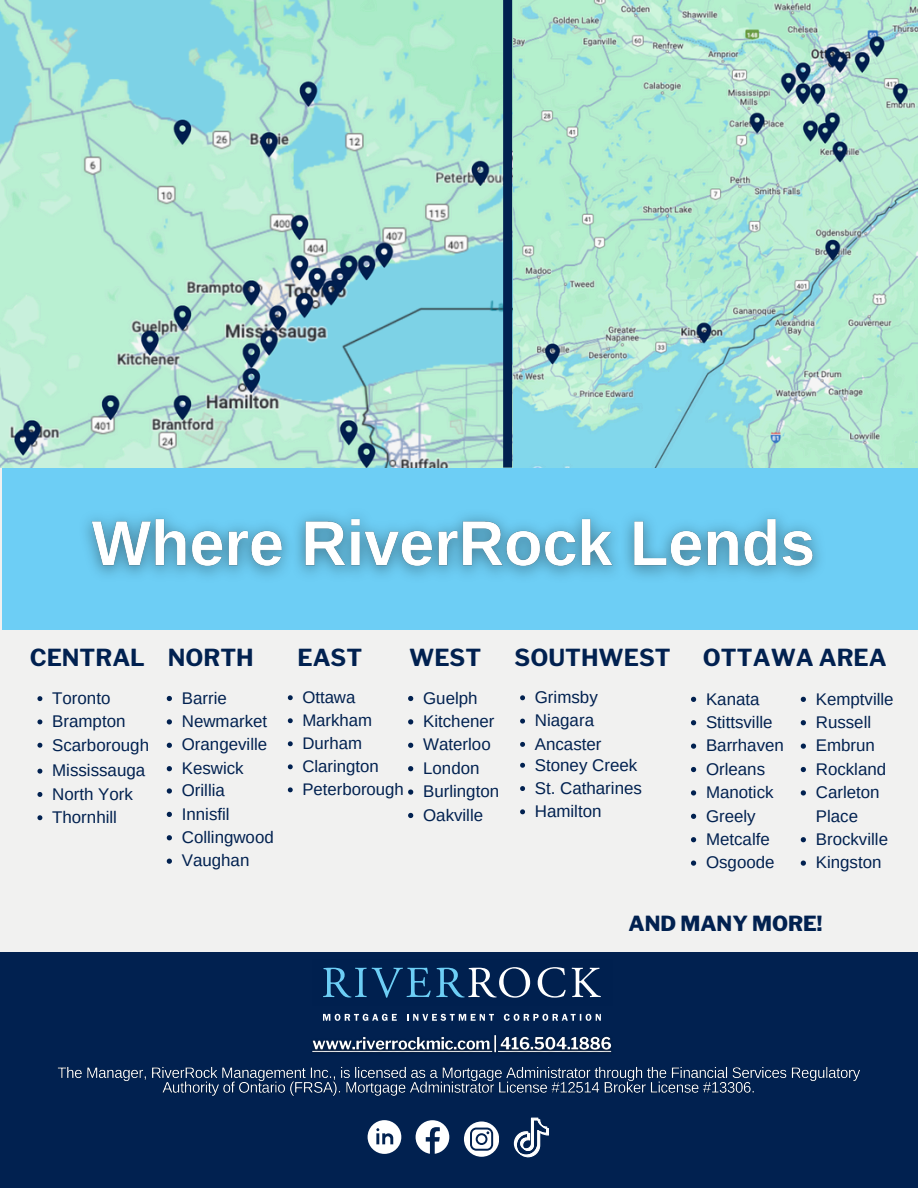
<style>
.page{position:relative;width:918px;height:1188px;background:#f1f1f0}
.page>*{position:absolute;margin:0;border:0;box-sizing:border-box;transform-origin:0 0}
.t1{font:700 23.25px "Libre Franklin";color:#012150}
.t2{font:800 20.7px "Libre Franklin";color:#012150}
.t3{font:16.95px/23.4px "Arimo";color:#012150}
.t4{font:16.8px "Arimo";color:#012150}
</style>
<div class="page">
<div style="left:0;top:952px;width:918px;height:236px;background:#012150"></div>
<svg style="left:368px;top:1120px;width:33px;height:34px"></svg>
<svg style="left:416px;top:1120px;width:33px;height:34px"></svg>
<div style="left:3px;top:468px;width:915px;height:162px;background:#6dcef5"></div>
<img style="left:0;top:0;width:514px;height:468px">
<svg style="left:323px;top:967px;width:207px;height:31px"></svg>
<svg style="left:538px;top:967px;width:28px;height:31px"></svg>
<svg style="left:572px;top:968px;width:29px;height:29px"></svg>
<svg style="left:323px;top:1014px;width:74px;height:7px"></svg>
<svg style="left:407px;top:1014px;width:87px;height:7px"></svg>
<svg style="left:504px;top:1014px;width:97px;height:7px"></svg>
<svg style="left:464px;top:1121px;width:35px;height:35px"></svg>
<svg style="left:514px;top:1118px;width:35px;height:40px"></svg>
<svg style="left:408px;top:696px;width:5px;height:5px"></svg>
<svg style="left:408px;top:719px;width:5px;height:6px"></svg>
<svg style="left:408px;top:743px;width:5px;height:5px"></svg>
<svg style="left:408px;top:766px;width:5px;height:5px"></svg>
<svg style="left:408px;top:789px;width:5px;height:6px"></svg>
<svg style="left:408px;top:813px;width:5px;height:5px"></svg>
<svg style="left:288px;top:695px;width:5px;height:5px"></svg>
<svg style="left:288px;top:718px;width:5px;height:5px"></svg>
<svg style="left:288px;top:741px;width:5px;height:5px"></svg>
<svg style="left:288px;top:764px;width:5px;height:5px"></svg>
<svg style="left:288px;top:787px;width:5px;height:5px"></svg>
<svg style="left:37px;top:696px;width:5px;height:5px"></svg>
<svg style="left:37px;top:719px;width:5px;height:5px"></svg>
<svg style="left:37px;top:743px;width:5px;height:5px"></svg>
<svg style="left:167px;top:696px;width:5px;height:5px"></svg>
<svg style="left:167px;top:719px;width:5px;height:6px"></svg>
<svg style="left:167px;top:743px;width:5px;height:5px"></svg>
<svg style="left:167px;top:766px;width:5px;height:5px"></svg>
<svg style="left:37px;top:769px;width:5px;height:5px"></svg>
<svg style="left:37px;top:792px;width:5px;height:5px"></svg>
<svg style="left:37px;top:815px;width:5px;height:5px"></svg>
<svg style="left:167px;top:788px;width:5px;height:6px"></svg>
<svg style="left:167px;top:812px;width:5px;height:5px"></svg>
<svg style="left:167px;top:835px;width:5px;height:5px"></svg>
<svg style="left:167px;top:859px;width:5px;height:5px"></svg>
<svg style="left:520px;top:695px;width:5px;height:5px"></svg>
<svg style="left:520px;top:719px;width:5px;height:5px"></svg>
<svg style="left:520px;top:742px;width:5px;height:5px"></svg>
<svg style="left:520px;top:763px;width:5px;height:5px"></svg>
<svg style="left:520px;top:786px;width:5px;height:5px"></svg>
<svg style="left:520px;top:809px;width:5px;height:5px"></svg>
<img style="left:57px;top:1066px;width:803px;height:30px">
<img style="left:312px;top:1035px;width:300px;height:18px">
<img style="left:85px;top:515px;width:735px;height:62px">
<img style="left:514px;top:0;width:404px;height:468px">
<div style="left:503px;top:0;width:9px;height:468px;background:#012150"></div>
<svg style="left:691px;top:697px;width:5px;height:5px"></svg>
<svg style="left:691px;top:720px;width:5px;height:5px"></svg>
<svg style="left:691px;top:744px;width:5px;height:5px"></svg>
<svg style="left:691px;top:767px;width:5px;height:5px"></svg>
<svg style="left:691px;top:790px;width:5px;height:6px"></svg>
<svg style="left:691px;top:814px;width:5px;height:5px"></svg>
<svg style="left:691px;top:837px;width:5px;height:5px"></svg>
<svg style="left:691px;top:861px;width:5px;height:5px"></svg>
<svg style="left:801px;top:697px;width:5px;height:5px"></svg>
<svg style="left:801px;top:720px;width:5px;height:5px"></svg>
<svg style="left:801px;top:744px;width:5px;height:5px"></svg>
<svg style="left:801px;top:767px;width:5px;height:5px"></svg>
<svg style="left:801px;top:790px;width:5px;height:6px"></svg>
<svg style="left:801px;top:837px;width:5px;height:5px"></svg>
<svg style="left:801px;top:861px;width:5px;height:5px"></svg>
<p class="t1" style="left:30px;top:644px;width:117px">CENTRAL</p>
<p class="t1" style="left:168px;top:643px;width:87px">NORTH</p>
<p class="t1" style="left:297px;top:643px;width:66px">EAST</p>
<p class="t1" style="left:409px;top:643px;width:74px">WEST</p>
<p class="t3" style="left:182px;top:686px;width:47px">Barrie</p>
<p class="t3" style="left:182px;top:710px;width:87px">Newmarket</p>
<p class="t3" style="left:182px;top:733px;width:87px">Orangeville</p>
<p class="t3" style="left:52px;top:759px;width:95px">Mississauga</p>
<p class="t3" style="left:182px;top:756px;width:63px">Keswick</p>
<p class="t3" style="left:52px;top:782px;width:82px">North York</p>
<p class="t3" style="left:52px;top:805px;width:66px">Thornhill</p>
<h2 class="t4" style="left:302px;top:688px;width:55px">Ottawa</h2>
<p class="t4" style="left:302px;top:711px;width:71px">Markham</p>
<p class="t4" style="left:302px;top:734px;width:61px">Durham</p>
<p class="t4" style="left:302px;top:757px;width:78px">Clarington</p>
<p class="t4" style="left:302px;top:780px;width:103px">Peterborough</p>
<p class="t3" style="left:423px;top:686px;width:56px">Guelph</p>
<h2 class="t3" style="left:423px;top:710px;width:73px">Kitchener</h2>
<h2 class="t3" style="left:423px;top:733px;width:69px">Waterloo</h2>
<h2 class="t3" style="left:423px;top:756px;width:58px">London</h2>
<h2 class="t3" style="left:423px;top:780px;width:78px">Burlington</h2>
<h2 class="t3" style="left:423px;top:803px;width:62px">Oakville</h2>
<p class="t3" style="left:52px;top:686px;width:60px">Toronto</p>
<p class="t3" style="left:52px;top:710px;width:75px">Brampton</p>
<p class="t3" style="left:52px;top:733px;width:98px">Scarborough</p>
<p class="t3" style="left:182px;top:779px;width:45px">Orillia</p>
<p class="t3" style="left:182px;top:802px;width:49px">Innisfil</p>
<p class="t3" style="left:182px;top:825px;width:94px">Collingwood</p>
<p class="t3" style="left:182px;top:849px;width:69px">Vaughan</p>
<p class="t1" style="left:515px;top:643px;width:158px">SOUTHWEST</p>
<p class="t3" style="left:535px;top:686px;width:65px">Grimsby</p>
<p class="t3" style="left:535px;top:709px;width:61px">Niagara</p>
<p class="t3" style="left:535px;top:732px;width:68px">Ancaster</p>
<p class="t3" style="left:535px;top:753px;width:104px">Stoney Creek</p>
<p class="t3" style="left:535px;top:776px;width:109px">St. Catharines</p>
<p class="t3" style="left:535px;top:800px;width:68px">Hamilton</p>
<p class="t1" style="left:703px;top:644px;width:185px">OTTAWA AREA</p>
<p class="t3" style="left:706px;top:687px;width:55px">Kanata</p>
<p class="t3" style="left:706px;top:710px;width:68px">Stittsville</p>
<p class="t3" style="left:706px;top:734px;width:79px">Barrhaven</p>
<p class="t3" style="left:706px;top:757px;width:61px">Orleans</p>
<p class="t3" style="left:706px;top:781px;width:69px">Manotick</p>
<p class="t3" style="left:706px;top:804px;width:51px">Greely</p>
<p class="t3" style="left:706px;top:827px;width:65px">Metcalfe</p>
<p class="t3" style="left:706px;top:851px;width:70px">Osgoode</p>
<p class="t3" style="left:816px;top:687px;width:79px">Kemptville</p>
<p class="t3" style="left:816px;top:710px;width:57px">Russell</p>
<p class="t3" style="left:816px;top:734px;width:61px">Embrun</p>
<p class="t3" style="left:816px;top:757px;width:72px">Rockland</p>
<p class="t3" style="left:816px;top:781px;width:65px">Carleton<br>Place</p>
<p class="t3" style="left:816px;top:827px;width:74px">Brockville</p>
<h3 class="t3" style="left:816px;top:851px;width:67px">Kingston</h3>
<p class="t2" style="left:629px;top:911px;width:195px">AND MANY MORE!</p>
</div>
